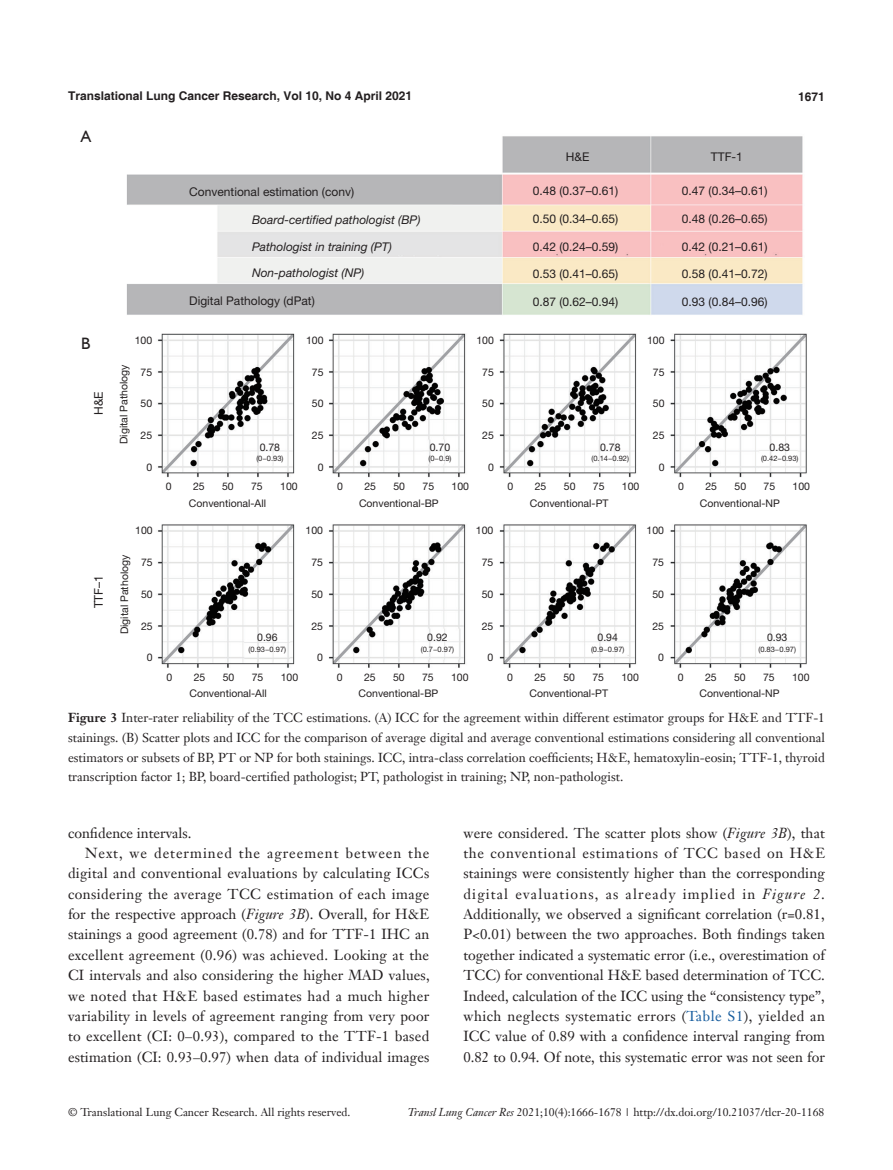
<style>
.page{position:relative;width:893px;height:1170px;background:#fff}
.page>*{position:absolute;margin:0;border:0;box-sizing:border-box;transform-origin:0 0}
.Cite{font:16.5px "Humanist 521 BT";color:#231f20}
.t1{font:14.25px/20.4px "Janson Text LT";color:#231f20;text-align:justify}
.t2{font:12.75px/19.5px "Janson Text LT";color:#231f20;text-align:justify}
.t3{font:12px "Helvetica Neue LT Pro";color:#231f20}
.t4{font:italic 12px/26.2px "Helvetica Neue LT Pro";color:#231f20}
.t5{font:700 12px "Helvetica";color:#231f20}
.t6{font:11.25px "Janson Text LT";color:#231f20}
.t7{font:10.5px "Helvetica Neue LT Pro";color:#231f20}
.t8{font:7.5px "Helvetica Neue LT Pro";color:#231f20}
.s1{font-weight:700}
.s2{font-style:italic}
.s3{color:#175d9e}
</style>
<div class="page">
<img style="left:127px;top:136px;width:680px;height:532px">
<p class="t5" style="left:68px;top:88px;width:346px">Translational Lung Cancer Research, Vol 10, No 4 April 2021</p>
<p class="t5" style="left:798px;top:89px;width:28px">1671</p>
<p class="Cite" style="left:81px;top:126px;width:12px">A</p>
<p class="Cite" style="left:81px;top:333px;width:11px">B</p>
<p class="t3" style="left:91px;top:415px;width:25px;rotate:-90deg">H&amp;E</p>
<p class="t3" style="left:91px;top:608px;width:35px;rotate:-90deg">TTF–1</p>
<p class="t7" style="left:135px;top:333px;width:19px">100</p>
<p class="t7" style="left:140px;top:365px;width:13px">75</p>
<p class="t7" style="left:140px;top:397px;width:13px">50</p>
<p class="t7" style="left:140px;top:429px;width:13px">25</p>
<p class="t7" style="left:146px;top:460px;width:7px">0</p>
<p class="t7" style="left:117px;top:444px;width:81px;rotate:-90deg">Digital Pathology</p>
<p class="t7" style="left:135px;top:524px;width:19px">100</p>
<p class="t7" style="left:141px;top:555px;width:13px">75</p>
<p class="t7" style="left:141px;top:587px;width:13px">50</p>
<p class="t7" style="left:141px;top:619px;width:13px">25</p>
<p class="t7" style="left:147px;top:651px;width:7px">0</p>
<p class="t7" style="left:118px;top:634px;width:81px;rotate:-90deg">Digital Pathology</p>
<p class="t3" style="left:189px;top:184px;width:166px">Conventional estimation (conv)</p>
<p class="t4" style="left:252px;top:207px;width:170px">Board-certified pathologist (BP)<br>Pathologist in training (PT)<br>Non-pathologist (NP)</p>
<p class="t3" style="left:189px;top:293px;width:127px">Digital Pathology (dPat)</p>
<p class="t7" style="left:260px;top:441px;width:22px">0.78</p>
<p class="t8" style="left:256px;top:454px;width:29px">(0−0.93)</p>
<p class="t7" style="left:306px;top:333px;width:19px">100</p>
<p class="t7" style="left:312px;top:365px;width:13px">75</p>
<p class="t7" style="left:312px;top:397px;width:13px">50</p>
<p class="t7" style="left:312px;top:429px;width:13px">25</p>
<p class="t7" style="left:318px;top:460px;width:7px">0</p>
<p class="t7" style="left:430px;top:441px;width:22px">0.70</p>
<p class="t8" style="left:429px;top:454px;width:24px">(0−0.9)</p>
<p class="t7" style="left:476px;top:333px;width:19px">100</p>
<p class="t7" style="left:482px;top:365px;width:13px">75</p>
<p class="t7" style="left:482px;top:397px;width:13px">50</p>
<p class="t7" style="left:482px;top:429px;width:13px">25</p>
<p class="t7" style="left:488px;top:460px;width:7px">0</p>
<p class="t7" style="left:166px;top:480px;width:7px">0</p>
<p class="t7" style="left:193px;top:480px;width:13px">25</p>
<p class="t7" style="left:222px;top:480px;width:13px">50</p>
<p class="t7" style="left:251px;top:480px;width:13px">75</p>
<p class="t7" style="left:280px;top:480px;width:19px">100</p>
<p class="t7" style="left:337px;top:480px;width:7px">0</p>
<p class="t7" style="left:364px;top:480px;width:13px">25</p>
<p class="t7" style="left:393px;top:480px;width:13px">50</p>
<p class="t7" style="left:422px;top:480px;width:13px">75</p>
<p class="t7" style="left:452px;top:480px;width:19px">100</p>
<p class="t7" style="left:189px;top:496px;width:79px">Conventional-All</p>
<p class="t7" style="left:359px;top:496px;width:81px">Conventional-BP</p>
<p class="t7" style="left:257px;top:631px;width:22px">0.96</p>
<p class="t8" style="left:249px;top:644px;width:39px">(0.93−0.97)</p>
<p class="t7" style="left:306px;top:524px;width:19px">100</p>
<p class="t7" style="left:311px;top:555px;width:13px">75</p>
<p class="t7" style="left:311px;top:587px;width:13px">50</p>
<p class="t7" style="left:311px;top:619px;width:13px">25</p>
<p class="t7" style="left:317px;top:651px;width:7px">0</p>
<p class="t7" style="left:427px;top:631px;width:22px">0.92</p>
<p class="t8" style="left:421px;top:644px;width:35px">(0.7−0.97)</p>
<p class="t7" style="left:476px;top:524px;width:19px">100</p>
<p class="t7" style="left:482px;top:555px;width:13px">75</p>
<p class="t7" style="left:482px;top:587px;width:13px">50</p>
<p class="t7" style="left:482px;top:619px;width:13px">25</p>
<p class="t7" style="left:488px;top:651px;width:7px">0</p>
<p class="t7" style="left:166px;top:670px;width:7px">0</p>
<p class="t7" style="left:194px;top:670px;width:13px">25</p>
<p class="t7" style="left:223px;top:670px;width:13px">50</p>
<p class="t7" style="left:252px;top:670px;width:13px">75</p>
<p class="t7" style="left:281px;top:670px;width:19px">100</p>
<p class="t7" style="left:337px;top:670px;width:7px">0</p>
<p class="t7" style="left:364px;top:670px;width:13px">25</p>
<p class="t7" style="left:393px;top:670px;width:13px">50</p>
<p class="t7" style="left:422px;top:670px;width:13px">75</p>
<p class="t7" style="left:451px;top:670px;width:19px">100</p>
<p class="t7" style="left:190px;top:687px;width:79px">Conventional-All</p>
<p class="t7" style="left:359px;top:687px;width:81px">Conventional-BP</p>
<p class="t3" style="left:566px;top:149px;width:25px">H&amp;E</p>
<p class="t3" style="left:711px;top:149px;width:34px">TTF-1</p>
<p class="t3" style="left:533px;top:183px;width:87px">0.48 (0.37–0.61)</p>
<p class="t3" style="left:533px;top:211px;width:87px">0.50 (0.34–0.65)</p>
<p class="t3" style="left:533px;top:239px;width:87px">0.42 (0.24–0.59)</p>
<p class="t3" style="left:533px;top:266px;width:87px">0.53 (0.41–0.65)</p>
<p class="t3" style="left:533px;top:294px;width:87px">0.87 (0.62–0.94)</p>
<p class="t3" style="left:682px;top:183px;width:87px">0.47 (0.34–0.61)</p>
<p class="t3" style="left:682px;top:211px;width:87px">0.48 (0.26–0.65)</p>
<p class="t3" style="left:682px;top:239px;width:87px">0.42 (0.21–0.61)</p>
<p class="t3" style="left:682px;top:266px;width:87px">0.58 (0.41–0.72)</p>
<p class="t3" style="left:682px;top:294px;width:87px">0.93 (0.84–0.96)</p>
<p class="t7" style="left:600px;top:441px;width:22px">0.78</p>
<p class="t8" style="left:591px;top:454px;width:39px">(0.14−0.92)</p>
<p class="t7" style="left:647px;top:333px;width:19px">100</p>
<p class="t7" style="left:653px;top:365px;width:13px">75</p>
<p class="t7" style="left:653px;top:397px;width:13px">50</p>
<p class="t7" style="left:653px;top:429px;width:13px">25</p>
<p class="t7" style="left:659px;top:460px;width:7px">0</p>
<p class="t7" style="left:770px;top:441px;width:22px">0.83</p>
<p class="t8" style="left:761px;top:454px;width:39px">(0.42−0.93)</p>
<p class="t7" style="left:508px;top:480px;width:7px">0</p>
<p class="t7" style="left:535px;top:480px;width:13px">25</p>
<p class="t7" style="left:564px;top:480px;width:13px">50</p>
<p class="t7" style="left:593px;top:480px;width:13px">75</p>
<p class="t7" style="left:622px;top:480px;width:19px">100</p>
<p class="t7" style="left:678px;top:480px;width:7px">0</p>
<p class="t7" style="left:705px;top:480px;width:13px">25</p>
<p class="t7" style="left:734px;top:480px;width:13px">50</p>
<p class="t7" style="left:763px;top:480px;width:13px">75</p>
<p class="t7" style="left:792px;top:480px;width:19px">100</p>
<p class="t7" style="left:530px;top:496px;width:80px">Conventional-PT</p>
<p class="t7" style="left:700px;top:496px;width:82px">Conventional-NP</p>
<p class="t7" style="left:597px;top:631px;width:22px">0.94</p>
<p class="t8" style="left:591px;top:644px;width:35px">(0.9−0.97)</p>
<p class="t7" style="left:647px;top:524px;width:19px">100</p>
<p class="t7" style="left:652px;top:555px;width:13px">75</p>
<p class="t7" style="left:652px;top:587px;width:13px">50</p>
<p class="t7" style="left:652px;top:619px;width:13px">25</p>
<p class="t7" style="left:658px;top:651px;width:7px">0</p>
<p class="t7" style="left:767px;top:631px;width:22px">0.93</p>
<p class="t8" style="left:758px;top:644px;width:39px">(0.83−0.97)</p>
<p class="t7" style="left:507px;top:670px;width:7px">0</p>
<p class="t7" style="left:534px;top:670px;width:13px">25</p>
<p class="t7" style="left:563px;top:670px;width:13px">50</p>
<p class="t7" style="left:592px;top:670px;width:13px">75</p>
<p class="t7" style="left:621px;top:670px;width:19px">100</p>
<p class="t7" style="left:678px;top:670px;width:7px">0</p>
<p class="t7" style="left:705px;top:670px;width:13px">25</p>
<p class="t7" style="left:734px;top:670px;width:13px">50</p>
<p class="t7" style="left:763px;top:670px;width:13px">75</p>
<p class="t7" style="left:792px;top:670px;width:19px">100</p>
<p class="t7" style="left:529px;top:687px;width:80px">Conventional-PT</p>
<p class="t7" style="left:699px;top:687px;width:82px">Conventional-NP</p>
<p class="t2" style="left:68px;top:708px;width:758px"><span class="s1">Figure 3</span> Inter-rater reliability of the TCC estimations. (A) ICC for the agreement within different estimator groups for H&amp;E and TTF-1 stainings. (B) Scatter plots and ICC for the comparison of average digital and average conventional estimations considering all conventional estimators or subsets of BP, PT or NP for both stainings. ICC, intra-class correlation coefficients; H&amp;E, hematoxylin-eosin; TTF-1, thyroid transcription factor 1; BP, board-certified pathologist; PT, pathologist in training; NP, non-pathologist.</p>
<p class="t1" style="left:68px;top:822px;width:125px">confidence intervals.</p>
<p class="t1" style="left:68px;top:842px;width:363px;text-indent:17px">Next, we determined the agreement between the digital and conventional evaluations by calculating ICCs considering the average TCC estimation of each image for the respective approach (<span class="s2">Figure 3B</span>). Overall, for H&amp;E stainings a good agreement (0.78) and for TTF-1 IHC an excellent agreement (0.96) was achieved. Looking at the CI intervals and also considering the higher MAD values, we noted that H&amp;E based estimates had a much higher variability in levels of agreement ranging from very poor to excellent (CI: 0–0.93), compared to the TTF-1 based estimation (CI: 0.93–0.97) when data of individual images</p>
<p class="t1" style="left:463px;top:822px;width:363px">were considered. The scatter plots show (<span class="s2">Figure 3B</span>), that the conventional estimations of TCC based on H&amp;E stainings were consistently higher than the corresponding digital evaluations, as already implied in <span class="s2">Figure 2</span>.<br>Additionally, we observed a significant correlation (r=0.81, P&lt;0.01) between the two approaches. Both findings taken together indicated a systematic error (i.e., overestimation of TCC) for conventional H&amp;E based determination of TCC.<br>Indeed, calculation of the ICC using the “consistency type”, which neglects systematic errors (<span class="s3">Table S1</span>), yielded an ICC value of 0.89 with a confidence interval ranging from 0.82 to 0.94. Of note, this systematic error was not seen for</p>
<p class="t6" style="left:68px;top:1104px;width:284px">© Translational Lung Cancer Research. All rights reserved.</p>
<p class="t6" style="left:408px;top:1104px;width:418px"><span class="s2">Transl Lung Cancer Res</span> 2021;10(4):1666-1678 | http://dx.doi.org/10.21037/tlcr-20-1168</p>
</div>
